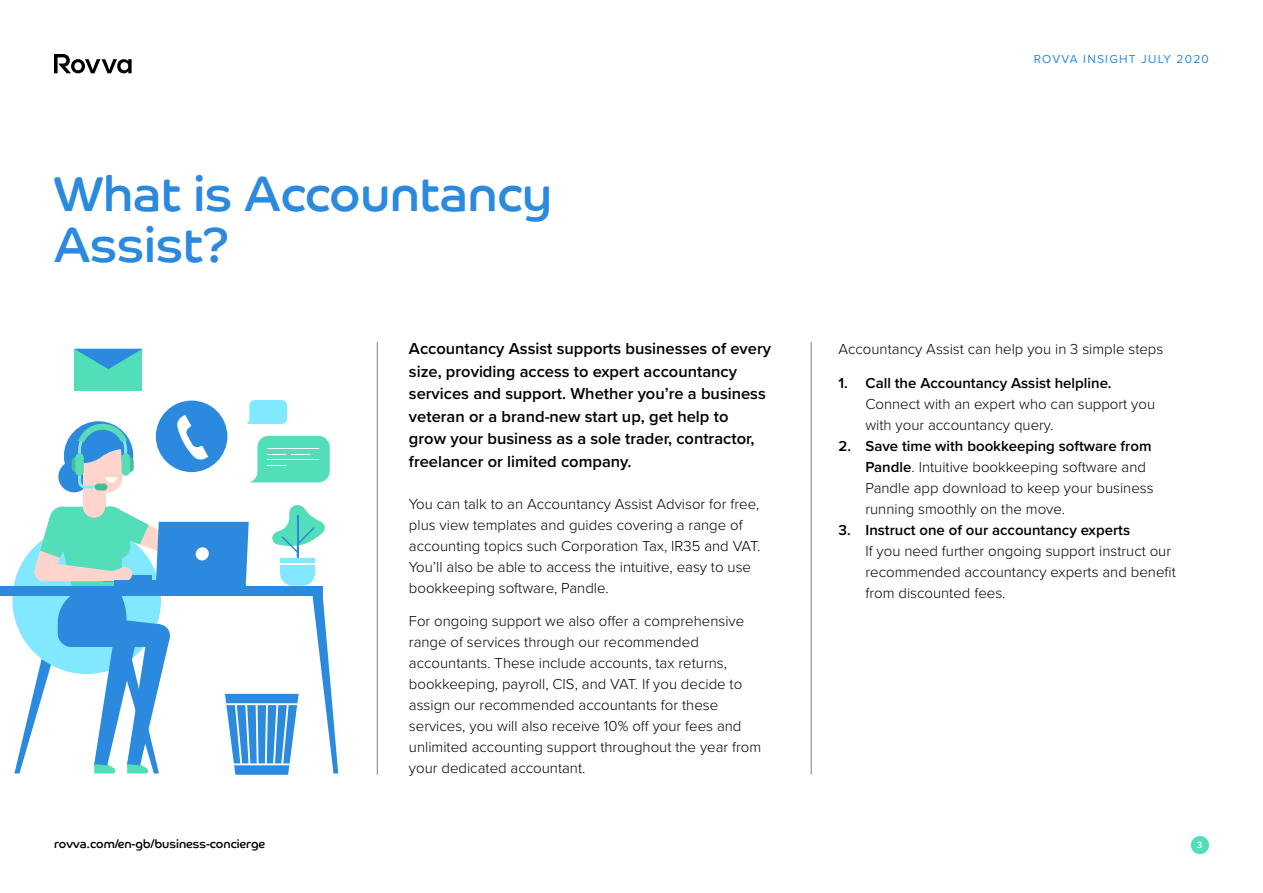
<style>
.page{position:relative;width:1263px;height:893px;background:#fff}
.page>*{position:absolute;margin:0;border:0;box-sizing:border-box;transform-origin:0 0}
.t1{font:49.2px/50.8px "Co Headline";color:#2b8ade}
.t2{font:600 16.5px/22.5px "Proxima Nova";color:#000}
.t3{font:300 15px/21px "Proxima Nova";color:#000}
.t4{font:600 15px "Proxima Nova";color:#000}
.t5{font:12px "Co Headline";color:#000}
.t6{font:12px "Proxima Nova";letter-spacing:.1em;color:#2b8ade}
.t7{font:9px "Co Headline";color:#fff}
.s1{font-weight:600}
</style>
<div class="page">
<div style="left:1191px;top:836px;width:18px;height:18px;background:#52deb8;border-radius:50%"></div>
<svg style="left:54px;top:54px;width:78px;height:19px"></svg>
<hr style="left:811px;top:342px;width:1px;height:433px;background:#808080">
<hr style="left:377px;top:342px;width:1px;height:433px;background:#808080">
<div style="left:83px;top:479px;width:22px;height:28px;background:#ffd4cc"></div>
<div style="left:58px;top:461px;width:32px;height:31px;background:#2b8ade;border-radius:50%"></div>
<svg style="left:64px;top:421px;width:70px;height:72px"></svg>
<div style="left:0;top:586px;width:322px;height:9px;background:#2b8ade"></div>
<svg style="left:14px;top:504px;width:324px;height:271px"></svg>
<div style="left:74px;top:349px;width:68px;height:42px;background:#52deb8"></div>
<svg style="left:75px;top:349px;width:67px;height:20px"></svg>
<svg style="left:247px;top:400px;width:40px;height:24px"></svg>
<div style="left:156px;top:401px;width:71px;height:71px;background:#2b8ade;border-radius:50%"></div>
<svg style="left:177px;top:415px;width:31px;height:45px"></svg>
<svg style="left:250px;top:436px;width:80px;height:46px"></svg>
<h1 class="t1" style="left:54px;top:168px;width:499px">What is Accountancy<br>Assist?</h1>
<p class="t5" style="left:54px;top:837px;width:213px">rovva.com/en-gb/business-concierge</p>
<p class="t2" style="left:409px;top:337px;width:364px">Accountancy Assist supports businesses of every size, providing access to expert accountancy services and support. Whether you’re a business veteran or a brand-new start up, get help to<br>grow your business as a sole trader, contractor, freelancer or limited company.</p>
<p class="t3" style="left:409px;top:492px;width:353px">You can talk to an Accountancy Assist Advisor for free, plus view templates and guides covering a range of accounting topics such Corporation Tax, IR35 and VAT.<br>You’ll also be able to access the intuitive, easy to use bookkeeping software, Pandle.</p>
<p class="t3" style="left:409px;top:610px;width:354px">For ongoing support we also offer a comprehensive range of services through our recommended accountants. These include accounts, tax returns, bookkeeping, payroll, CIS, and VAT. If you decide to assign our recommended accountants for these services, you will also receive 10% off your fees and unlimited accounting support throughout the year from your dedicated accountant.</p>
<p class="t6" style="left:1034px;top:51px;width:177px">ROVVA INSIGHT JULY 2020</p>
<p class="t3" style="left:838px;top:338px;width:326px">Accountancy Assist can help you in 3 simple steps</p>
<p class="t4" style="left:838px;top:372px;width:275px">1. Call the Accountancy Assist helpline.</p>
<p class="t3" style="left:865px;top:393px;width:291px">Connect with an expert who can support you with your accountancy query.</p>
<p class="t3" style="left:865px;top:435px;width:290px;text-indent:-27px"><span class="s1">2. Save time with bookkeeping software from Pandle</span>. Intuitive bookkeeping software and Pandle app download to keep your business running smoothly on the move.</p>
<p class="t4" style="left:838px;top:519px;width:293px">3. Instruct one of our accountancy experts</p>
<p class="t3" style="left:865px;top:540px;width:312px">If you need further ongoing support instruct our recommended accountancy experts and benefit from discounted fees.</p>
<p class="t7" style="left:1197px;top:839px;width:7px">3</p>
</div>
